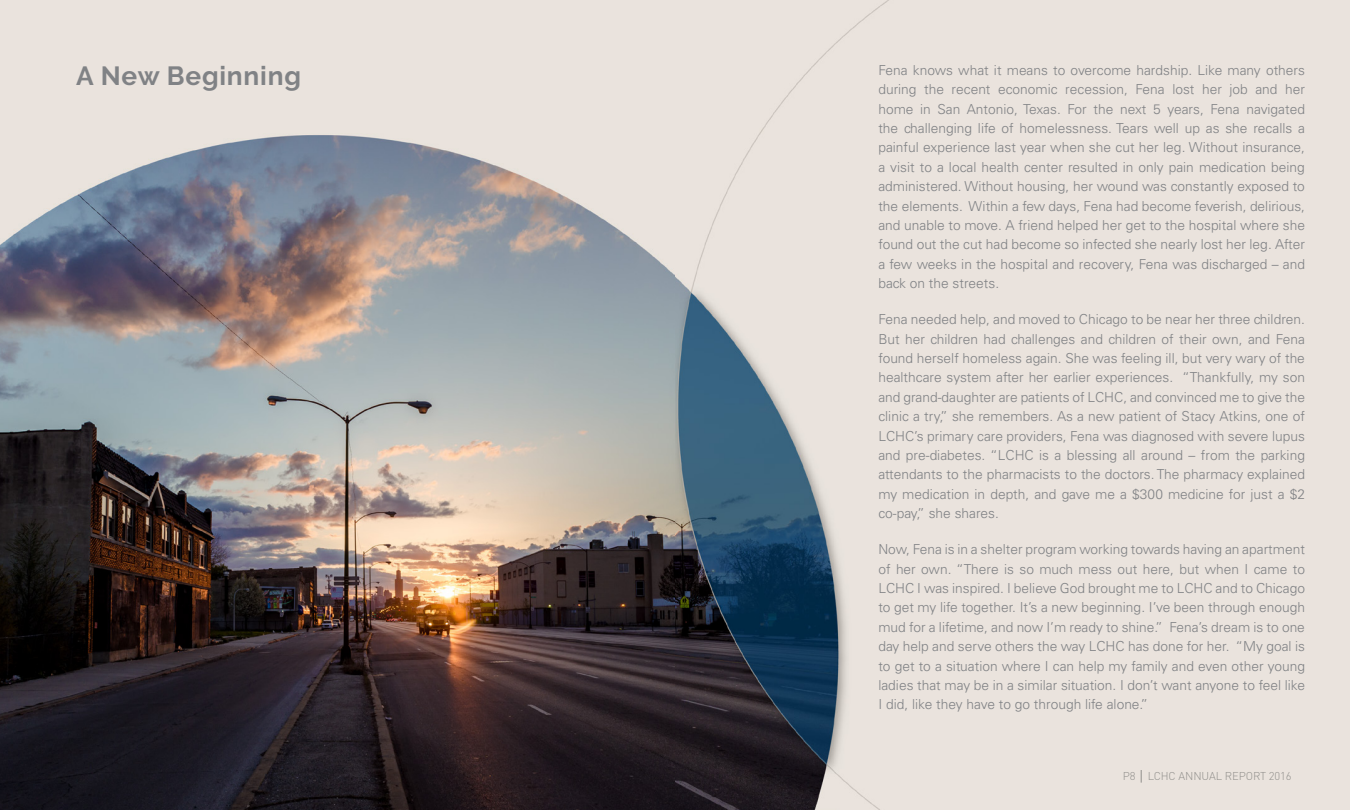
<style>
.page{position:relative;width:1350px;height:810px;background:#fff}
.page>*{position:absolute;margin:0;border:0;box-sizing:border-box;transform-origin:0 0}
.t1{font:700 26.25px "Raleway";letter-spacing:.03em;color:#808285}
.t2{font:300 13.75px/19.4px "Univers LT Std";color:#808285;text-align:justify}
.t3{font:300 11.25px "DINOT";letter-spacing:-.01em;color:#908e8b}
</style>
<div class="page">
<img style="left:0;top:0;width:1350px;height:810px">
<svg style="left:1141px;top:770px;width:1px;height:13px"></svg>
<h1 class="t1" style="left:76px;top:61px;width:226px">A New Beginning</h1>
<p class="t2" style="left:878px;top:60px;width:428px">Fena knows what it means to overcome hardship. Like many others during the recent economic recession, Fena lost her job and her home in San Antonio, Texas. For the next 5 years, Fena navigated the challenging life of homelessness. Tears well up as she recalls a painful experience last year when she cut her leg. Without insurance, a visit to a local health center resulted in only pain medication being administered. Without housing, her wound was constantly exposed to the elements. Within a few days, Fena had become feverish, delirious, and unable to move. A friend helped her get to the hospital where she found out the cut had become so infected she nearly lost her leg. After a few weeks in the hospital and recovery, Fena was discharged – and back on the streets.</p>
<p class="t2" style="left:878px;top:310px;width:428px">Fena needed help, and moved to Chicago to be near her three children.<br>But her children had challenges and children of their own, and Fena found herself homeless again. She was feeling ill, but very wary of the healthcare system after her earlier experiences. “Thankfully, my son and grand-daughter are patients of LCHC, and convinced me to give the clinic a try,” she remembers. As a new patient of Stacy Atkins, one of LCHC’s primary care providers, Fena was diagnosed with severe lupus and pre-diabetes. “LCHC is a blessing all around – from the parking attendants to the pharmacists to the doctors. The pharmacy explained my medication in depth, and gave me a $300 medicine for just a $2 co-pay,” she shares.</p>
<p class="t2" style="left:878px;top:540px;width:428px">Now, Fena is in a shelter program working towards having an apartment of her own. “There is so much mess out here, but when I came to LCHC I was inspired. I believe God brought me to LCHC and to Chicago to get my life together. It’s a new beginning. I’ve been through enough mud for a lifetime, and now I’m ready to shine.” Fena’s dream is to one day help and serve others the way LCHC has done for her. “My goal is to get to a situation where I can help my family and even other young ladies that may be in a similar situation. I don’t want anyone to feel like I did, like they have to go through life alone.”</p>
<p class="t3" style="left:1123px;top:769px;width:170px">P8 LCHC ANNUAL REPORT 2016</p>
</div>
